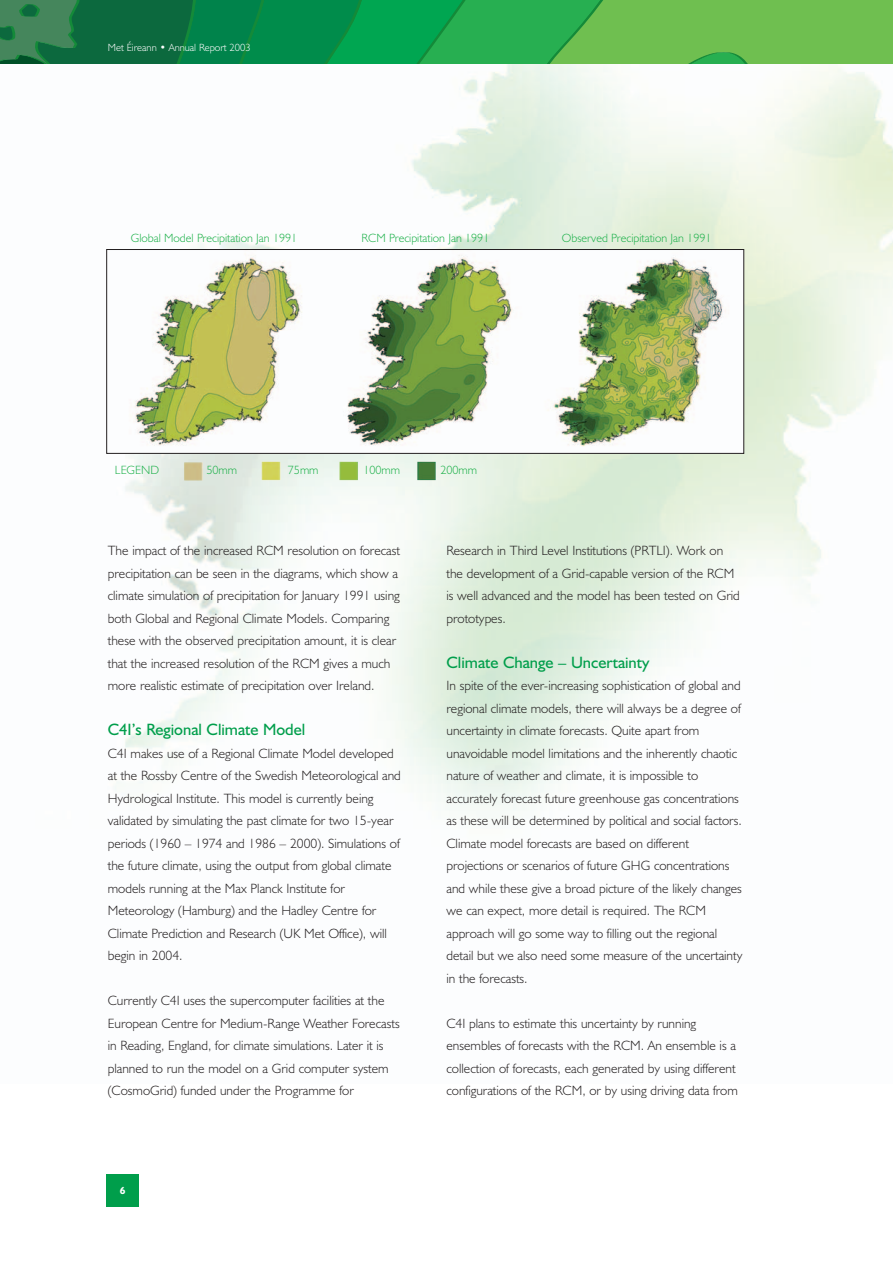
<style>
.page{position:relative;width:893px;height:1263px;background:#fff}
.page>*{position:absolute;margin:0;border:0;box-sizing:border-box;transform-origin:0 0}
.t1{font:16.5px "Humanist 521 BT";color:#009e4b}
.t2{font:300 13.5px/22.5px "Humanist 521 BT";color:#231f20}
.t3{font:300 12px "Humanist 521 BT";color:#1eb14b}
.t4{font:300 10.5px "Humanist 521 BT";color:#fff}
.t5{font:700 10.5px "Humanist 521 BT";color:#fff}
</style>
<div class="page">
<div style="left:106px;top:1174px;width:33px;height:32px;background:#009e4b"></div>
<svg style="left:0;top:0;width:893px;height:64px;background:#329f4c"></svg>
<img style="left:128px;top:251px;width:602px;height:200px">
<div style="left:106px;top:249px;width:638px;height:205px;border:1px solid #231f20"></div>
<img style="left:184px;top:462px;width:252px;height:19px">
<p class="t4" style="left:108px;top:44px;width:144px">Met Éireann • Annual Report 2003</p>
<p class="t3" style="left:131px;top:234px;width:168px">Global Model Precipitation Jan 1991</p>
<p class="t3" style="left:362px;top:234px;width:129px">RCM Precipitation Jan 1991</p>
<p class="t3" style="left:562px;top:234px;width:151px">Observed Precipitation Jan 1991</p>
<p class="t3" style="left:115px;top:466px;width:46px">LEGEND</p>
<p class="t3" style="left:206px;top:466px;width:32px">50mm</p>
<p class="t3" style="left:288px;top:466px;width:32px">75mm</p>
<p class="t3" style="left:363px;top:466px;width:38px">100mm</p>
<p class="t3" style="left:440px;top:466px;width:38px">200mm</p>
<p class="t2" style="left:108px;top:541px;width:294px">The impact of the increased RCM resolution on forecast precipitation can be seen in the diagrams, which show a climate simulation of precipitation for January 1991 using both Global and Regional Climate Models. Comparing these with the observed precipitation amount, it is clear that the increased resolution of the RCM gives a much more realistic estimate of precipitation over Ireland.</p>
<p class="t1" style="left:108px;top:724px;width:199px">C4I’s Regional Climate Model</p>
<p class="t2" style="left:108px;top:743px;width:295px">C4I makes use of a Regional Climate Model developed at the Rossby Centre of the Swedish Meteorological and Hydrological Institute. This model is currently being validated by simulating the past climate for two 15-year periods (1960 – 1974 and 1986 – 2000). Simulations of the future climate, using the output from global climate models running at the Max Planck Institute for Meteorology (Hamburg) and the Hadley Centre for Climate Prediction and Research (UK Met Office), will begin in 2004.</p>
<p class="t2" style="left:108px;top:991px;width:293px">Currently C4I uses the supercomputer facilities at the European Centre for Medium-Range Weather Forecasts in Reading, England, for climate simulations. Later it is planned to run the model on a Grid computer system (CosmoGrid) funded under the Programme for</p>
<p class="t5" style="left:120px;top:1186px;width:7px">6</p>
<p class="t2" style="left:446px;top:541px;width:295px">Research in Third Level Institutions (PRTLI). Work on the development of a Grid-capable version of the RCM is well advanced and the model has been tested on Grid prototypes.</p>
<p class="t1" style="left:446px;top:656px;width:205px">Climate Change – Uncertainty</p>
<p class="t2" style="left:446px;top:676px;width:297px">In spite of the ever-increasing sophistication of global and regional climate models, there will always be a degree of uncertainty in climate forecasts. Quite apart from unavoidable model limitations and the inherently chaotic nature of weather and climate, it is impossible to accurately forecast future greenhouse gas concentrations as these will be determined by political and social factors.<br>Climate model forecasts are based on different projections or scenarios of future GHG concentrations and while these give a broad picture of the likely changes we can expect, more detail is required. The RCM approach will go some way to filling out the regional detail but we also need some measure of the uncertainty in the forecasts.</p>
<p class="t2" style="left:446px;top:1013px;width:293px">C4I plans to estimate this uncertainty by running ensembles of forecasts with the RCM. An ensemble is a collection of forecasts, each generated by using different configurations of the RCM, or by using driving data from</p>
</div>
